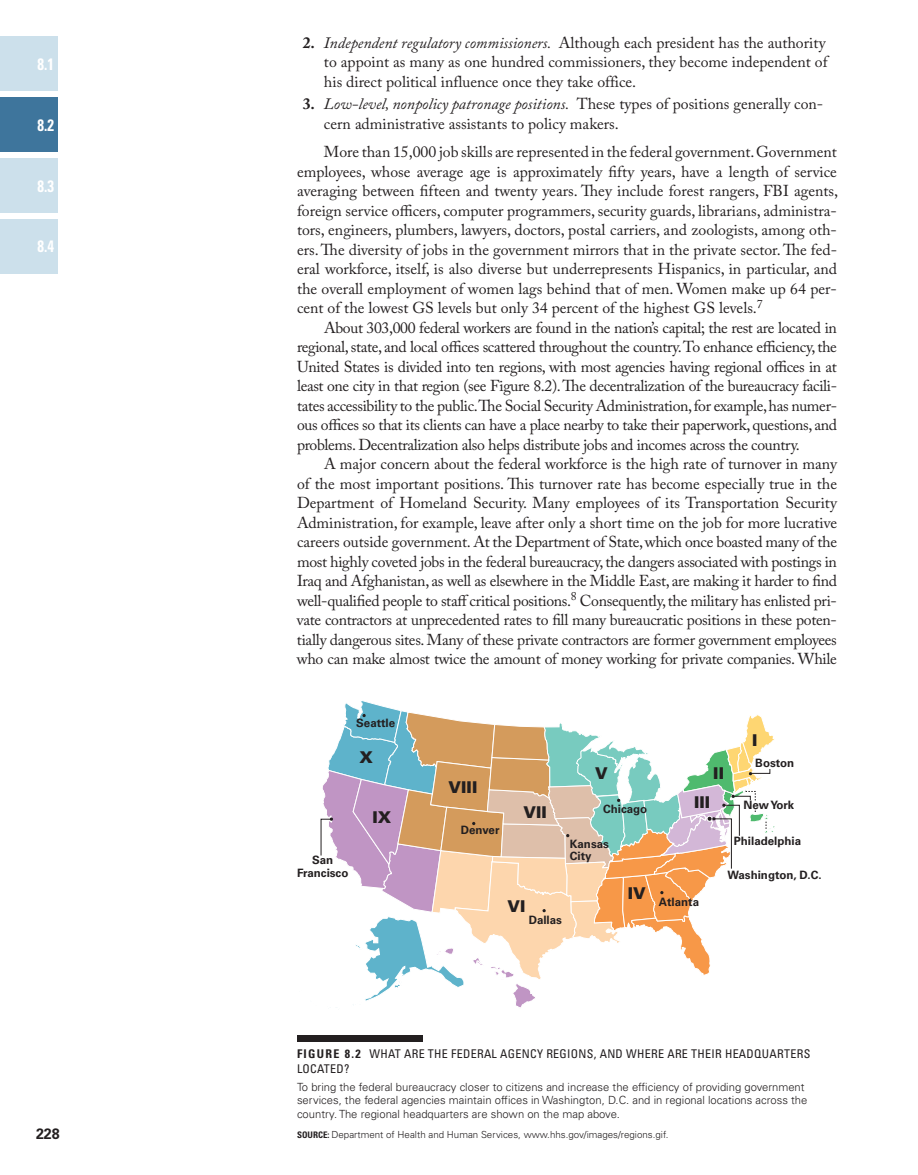
<style>
.page{position:relative;width:918px;height:1175px;background:#fff}
.page>*{position:absolute;margin:0;border:0;box-sizing:border-box;transform-origin:0 0}
.t1{font:700 condensed 16.5px "Univers LT Std";color:#fff;scale:.9 1}
.t2{font:900 16.2px "Univers LT Std";color:#231f20}
.t3{font:15.75px/19.5px "Adobe Caslon Pro";color:#231f20;text-align:justify}
.t4{font:700 15px "Univers LT Std";color:#231f20;scale:.95 1}
.t5{font:condensed 12px/14.2px "Univers LT Std";letter-spacing:.025em;color:#231f20}
.t6{font:700 condensed 12px "Univers LT Std";color:#231f20}
.t7{font:700 11.55px/11.6px "Univers LT Std";color:#231f20}
.t8{font:300 11.25px/13.5px "Univers LT Std";color:#231f20}
.t9{font:300 9.75px "Univers LT Std";color:#231f20}
.t10{font:700 condensed 9px "Univers LT Std";color:#231f20}
.s1{font-weight:700}
.s2{font-style:italic}
.s3{font-weight:700;font-stretch:condensed;font-size:9px}
</style>
<div class="page">
<div style="left:0;top:36px;width:58px;height:55px;background:#cce0eb"></div>
<div style="left:0;top:218px;width:58px;height:55px;background:#cce0eb"></div>
<div style="left:0;top:158px;width:58px;height:55px;background:#cce0eb"></div>
<div style="left:0;top:97px;width:58px;height:55px;background:#3e759c"></div>
<div style="left:297px;top:1035px;width:126px;height:6px;background:#231f20"></div>
<svg style="left:320px;top:701px;width:455px;height:307px"></svg>
<p class="t1" style="left:38px;top:54px;width:20px">8.1</p>
<p class="t1" style="left:38px;top:115px;width:20px">8.2</p>
<p class="t1" style="left:38px;top:175px;width:20px">8.3</p>
<p class="t1" style="left:38px;top:236px;width:20px">8.4</p>
<p class="t4" style="left:36px;top:1124px;width:27px">228</p>
<p class="t3" style="left:324px;top:32px;width:505px;text-align:left;text-indent:-21px"><span class="s1">2.</span> <span class="s2">Independent regulatory commissioners.</span> Although each president has the authority to appoint as many as one hundred commissioners, they become independent of his direct political influence once they take office.</p>
<p class="t3" style="left:324px;top:94px;width:501px;text-indent:-21px"><span class="s1">3.</span> <span class="s2">Low-level, nonpolicy patronage positions.</span> These types of positions generally con&shy;cern administrative assistants to policy makers.</p>
<p class="t3" style="left:297px;top:142px;width:543px;text-indent:27px">More than 15,000 job skills are represented in the federal government. Government employees, whose average age is approximately fifty years, have a length of service averaging between fifteen and twenty years. They include forest rangers, FBI agents, foreign service officers, computer programmers, security guards, librarians, administra&shy;tors, engineers, plumbers, lawyers, doctors, postal carriers, and zoologists, among oth&shy;ers. The diversity of jobs in the government mirrors that in the private sector. The fed&shy;eral workforce, itself, is also diverse but underrepresents Hispanics, in particular, and the overall employment of women lags behind that of men. Women make up 64 per&shy;cent of the lowest GS levels but only 34 percent of the highest GS levels.<sup>7</sup></p>
<p class="t3" style="left:297px;top:317px;width:542px;text-indent:27px">About 303,000 federal workers are found in the nation’s capital; the rest are located in regional, state, and local offices scattered throughout the country. To enhance efficiency, the United States is divided into ten regions, with most agencies having regional offices in at least one city in that region (see Figure 8.2). The decentralization of the bureaucracy facili&shy;tates accessibility to the public.The Social Security Administration, for example, has numer&shy;ous offices so that its clients can have a place nearby to take their paperwork, questions, and problems. Decentralization also helps distribute jobs and incomes across the country.</p>
<p class="t3" style="left:297px;top:454px;width:542px;text-indent:27px">A major concern about the federal workforce is the high rate of turnover in many of the most important positions. This turnover rate has become especially true in the Department of Homeland Security. Many employees of its Transportation Security Administration, for example, leave after only a short time on the job for more lucrative careers outside government. At the Department of State, which once boasted many of the most highly coveted jobs in the federal bureaucracy, the dangers associated with postings in Iraq and Afghanistan, as well as elsewhere in the Middle East, are making it harder to find well-qualified people to staff critical positions.<sup>8</sup> Consequently, the military has enlisted pri&shy;vate contractors at unprecedented rates to fill many bureaucratic positions in these poten&shy;tially dangerous sites. Many of these private contractors are former government employees who can make almost twice the amount of money working for private companies. While</p>
<p class="t7" style="left:356px;top:717px;width:40px">Seattle</p>
<p class="t2" style="left:360px;top:747px;width:15px">X</p>
<p class="t7" style="left:297px;top:853px;width:53px;line-height:13px;text-align:center">San<br>Francisco</p>
<p class="t2" style="left:373px;top:807px;width:20px">IX</p>
<p class="t2" style="left:449px;top:777px;width:30px">VIII</p>
<p class="t7" style="left:461px;top:824px;width:40px">Denver</p>
<p class="t2" style="left:524px;top:801px;width:25px">VII</p>
<p class="t2" style="left:595px;top:763px;width:14px">V</p>
<p class="t7" style="left:603px;top:803px;width:46px">Chicago</p>
<p class="t7" style="left:570px;top:838px;width:41px">Kansas<br>City</p>
<p class="t2" style="left:507px;top:896px;width:20px">VI</p>
<p class="t7" style="left:529px;top:914px;width:35px">Dallas</p>
<p class="t2" style="left:628px;top:883px;width:20px">IV</p>
<p class="t2" style="left:713px;top:763px;width:12px">II</p>
<p class="t2" style="left:694px;top:791px;width:18px">III</p>
<p class="t2" style="left:752px;top:730px;width:7px">I</p>
<p class="t7" style="left:755px;top:757px;width:40px">Boston</p>
<p class="t7" style="left:744px;top:799px;width:52px">New York</p>
<p class="t7" style="left:659px;top:896px;width:42px">Atlanta</p>
<p class="t7" style="left:734px;top:835px;width:69px">Philadelphia</p>
<p class="t7" style="left:728px;top:869px;width:96px">Washington, D.C.</p>
<p class="t5" style="left:297px;top:1046px;width:513px;text-indent:48px"><span class="s1">8.2</span> WHAT ARE THE FEDERAL AGENCY REGIONS, AND WHERE ARE THEIR HEAD QUARTERS<br>LOCATED ?</p>
<p class="t8" style="left:297px;top:1079px;width:512px">To bring the federal bureaucracy closer to citizens and increase the efficiency of providing government services, the federal agencies maintain offices in Washington, D.C. and in regional locations across the country. The regional headquarters are shown on the map above.</p>
<p class="t10" style="left:297px;top:1129px;width:11px">SOURCE</p>
<p class="t9" style="left:328px;top:1128px;width:343px"><span class="s3">:</span> Department of Health and Human Services, www.hhs.gov/images/regions.gif.</p>
<p class="t6" style="left:297px;top:1046px;width:15px">FIGURE</p>
</div>
